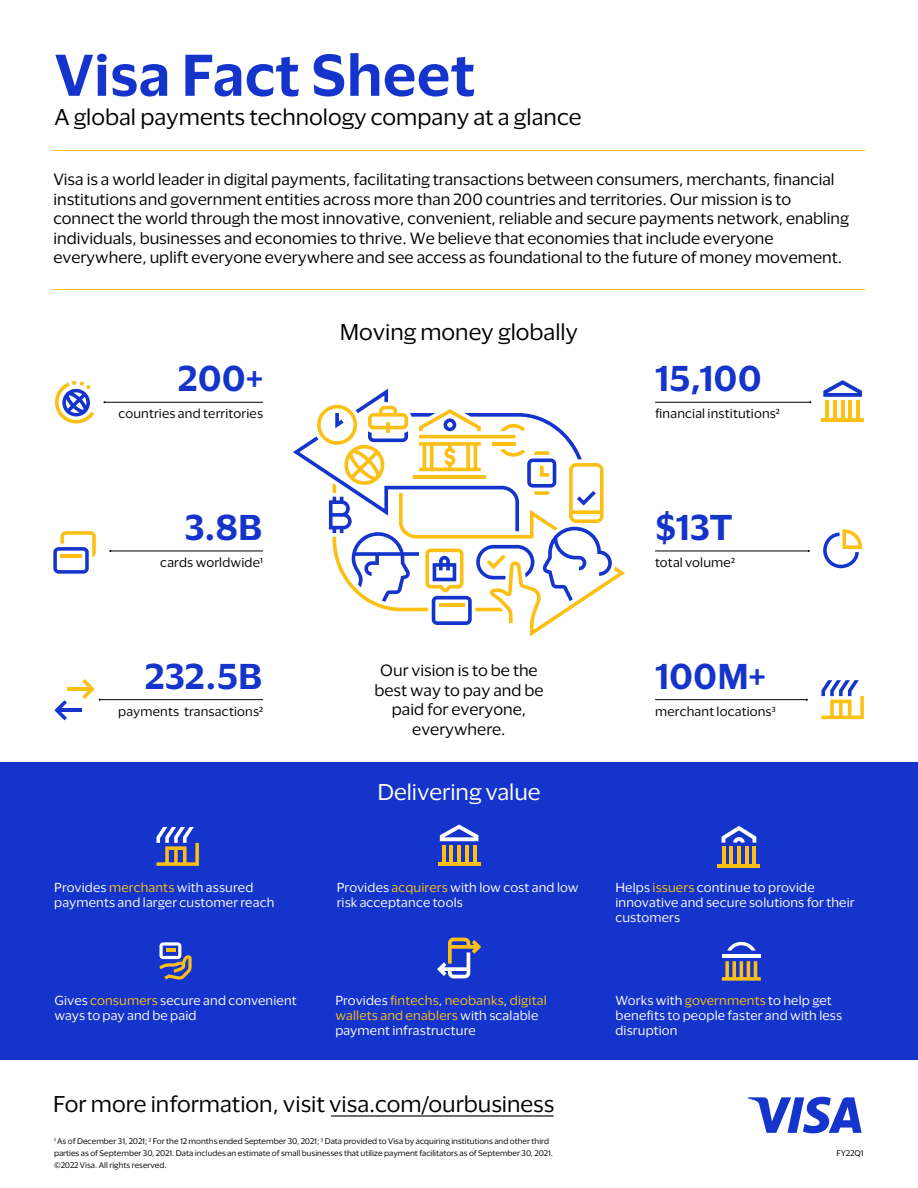
<style>
.page{position:relative;width:918px;height:1188px;background:#fff}
.page>*{position:absolute;margin:0;border:0;box-sizing:border-box;transform-origin:0 0}
.t1{font:600 54px "Visa Dialect";color:#1434cb}
.t2{font:600 33px "Visa Dialect";color:#1434cb}
.t3{font:21px "Visa Dialect";color:#000}
.t4{font:21px "Visa Dialect";color:#fff}
.t5{font:15px/19.5px "Visa Dialect";color:#000}
.t6{font:12px/15px "Visa Dialect";letter-spacing:.015em;color:#fff}
.t7{font:12px "Visa Dialect";letter-spacing:.015em;color:#000}
.t8{font:7.5px/12px "Visa Dialect";color:#000}
.s1{color:#fcc015}
</style>
<div class="page">
<div style="left:0;top:762px;width:918px;height:297px;background:#1434cb"></div>
<hr style="left:718px;top:864px;width:42px;height:4px;background:#fcc015">
<hr style="left:438px;top:862px;width:42px;height:4px;background:#fcc015">
<hr style="left:821px;top:418px;width:43px;height:4px;background:#fcc015">
<hr style="left:53px;top:289px;width:812px;height:1px;background:#fcc015">
<hr style="left:53px;top:150px;width:812px;height:1px;background:#fcc015">
<hr style="left:331px;top:1115px;width:223px;height:2px;background:#000">
<svg style="left:823px;top:380px;width:39px;height:17px"></svg>
<hr style="left:833px;top:401px;width:4px;height:17px;background:#fcc015">
<hr style="left:841px;top:401px;width:4px;height:17px;background:#fcc015">
<hr style="left:848px;top:401px;width:4px;height:17px;background:#fcc015">
<hr style="left:825px;top:401px;width:4px;height:17px;background:#fcc015">
<hr style="left:856px;top:401px;width:4px;height:17px;background:#fcc015">
<svg style="left:53px;top:531px;width:43px;height:43px"></svg>
<hr style="left:60px;top:554px;width:22px;height:4px;background:#fcc015">
<svg style="left:55px;top:381px;width:39px;height:42px"></svg>
<svg style="left:823px;top:529px;width:39px;height:39px"></svg>
<svg style="left:293px;top:389px;width:332px;height:248px"></svg>
<hr style="left:59px;top:709px;width:23px;height:3px;background:#1434cb">
<svg style="left:54px;top:700px;width:13px;height:20px"></svg>
<hr style="left:68px;top:687px;width:23px;height:4px;background:#fcc015">
<svg style="left:156px;top:827px;width:43px;height:39px"></svg>
<svg style="left:440px;top:825px;width:38px;height:16px"></svg>
<hr style="left:449px;top:845px;width:4px;height:17px;background:#fcc015">
<hr style="left:457px;top:845px;width:4px;height:17px;background:#fcc015">
<hr style="left:465px;top:845px;width:4px;height:17px;background:#fcc015">
<hr style="left:442px;top:845px;width:4px;height:17px;background:#fcc015">
<hr style="left:473px;top:845px;width:4px;height:17px;background:#fcc015">
<svg style="left:722px;top:826px;width:34px;height:17px"></svg>
<hr style="left:729px;top:846px;width:4px;height:18px;background:#fcc015">
<hr style="left:737px;top:846px;width:4px;height:18px;background:#fcc015">
<hr style="left:745px;top:846px;width:4px;height:18px;background:#fcc015">
<hr style="left:722px;top:846px;width:3px;height:18px;background:#fcc015">
<hr style="left:752px;top:846px;width:4px;height:18px;background:#fcc015">
<svg style="left:437px;top:938px;width:44px;height:40px"></svg>
<svg style="left:159px;top:942px;width:33px;height:38px"></svg>
<svg style="left:727px;top:941px;width:29px;height:10px"></svg>
<hr style="left:722px;top:954px;width:39px;height:4px;background:#fff">
<svg style="left:722px;top:961px;width:39px;height:20px"></svg>
<hr style="left:110px;top:551px;width:153px;height:1px;background:#000">
<hr style="left:100px;top:699px;width:163px;height:1px;background:#000">
<svg style="left:82px;top:679px;width:19px;height:22px"></svg>
<hr style="left:655px;top:551px;width:154px;height:1px;background:#000">
<hr style="left:655px;top:699px;width:152px;height:1px;background:#000">
<hr style="left:104px;top:402px;width:159px;height:1px;background:#000">
<hr style="left:655px;top:402px;width:155px;height:1px;background:#000">
<svg style="left:821px;top:680px;width:43px;height:39px"></svg>
<svg style="left:748px;top:1097px;width:114px;height:36px"></svg>
<h1 class="t1" style="left:54px;top:33px;width:422px">Visa Fact Sheet</h1>
<p class="t3" style="left:54px;top:102px;width:529px">A global payments technology company at a glance</p>
<p class="t5" style="left:53px;top:169px;width:797px">Visa is a world leader in digital payments, facilitating transactions between consumers, merchants, financial institutions and government entities across more than 200 countries and territories. Our mission is to connect the world through the most innovative, convenient, reliable and secure payments network, enabling individuals, businesses and economies to thrive. We believe that economies that include everyone everywhere, uplift everyone everywhere and see access as foundational to the future of money movement.</p>
<p class="t2" style="left:178px;top:353px;width:87px">200+</p>
<p class="t7" style="left:118px;top:405px;width:146px">countries and territories</p>
<p class="t2" style="left:184px;top:502px;width:80px">3.8B</p>
<p class="t7" style="left:160px;top:554px;width:104px">cards worldwide¹</p>
<p class="t2" style="left:145px;top:650px;width:120px">232.5B</p>
<p class="t7" style="left:118px;top:702px;width:146px">payments transactions²</p>
<h2 class="t3" style="left:340px;top:316px;width:240px">Moving money globally</h2>
<p class="t5" style="left:374px;top:660px;width:171px;text-align:center">Our vision is to be the best way to pay and be paid for everyone, everywhere.</p>
<h2 class="t4" style="left:377px;top:776px;width:165px">Delivering value</h2>
<p class="t2" style="left:655px;top:353px;width:108px">15,100</p>
<p class="t7" style="left:655px;top:405px;width:126px">financial institutions²</p>
<p class="t2" style="left:655px;top:502px;width:79px">$13T</p>
<p class="t7" style="left:655px;top:554px;width:82px">total volume²</p>
<p class="t2" style="left:655px;top:650px;width:112px">100M+</p>
<p class="t7" style="left:655px;top:702px;width:122px">merchant locations³</p>
<p class="t6" style="left:54px;top:879px;width:222px">Provides <span class="s1">merchants</span> with assured payments and larger customer reach</p>
<p class="t6" style="left:337px;top:879px;width:244px">Provides <span class="s1">acquirers</span> with low cost and low risk acceptance tools</p>
<p class="t6" style="left:615px;top:879px;width:241px">Helps <span class="s1">issuers</span> continue to provide innovative and secure solutions for their customers</p>
<p class="t6" style="left:55px;top:992px;width:244px">Gives <span class="s1">consumers</span> secure and convenient ways to pay and be paid</p>
<p class="t6" style="left:335px;top:992px;width:213px">Provides <span class="s1">fintechs</span>, <span class="s1">neobanks</span>, <span class="s1">digital wallets and enablers</span> with scalable payment infrastructure</p>
<p class="t6" style="left:615px;top:992px;width:228px">Works with <span class="s1">governments</span> to help get benefits to people faster and with less disruption</p>
<p class="t3" style="left:53px;top:1088px;width:503px">For more information, visit visa.com/ourbusiness</p>
<p class="t8" style="left:54px;top:1135px;width:501px">¹ As of December 31, 2021; ² For the 12 months ended September 30, 2021; ³ Data provided to Visa by acquiring institutions and other third parties as of September 30, 2021. Data includes an estimate of small businesses that utilize payment facilitators as of September 30, 2021.</p>
<p class="t8" style="left:54px;top:1159px;width:114px">©2022 Visa. All rights reserved.</p>
<p class="t8" style="left:836px;top:1146px;width:29px">FY22Q1</p>
</div>
